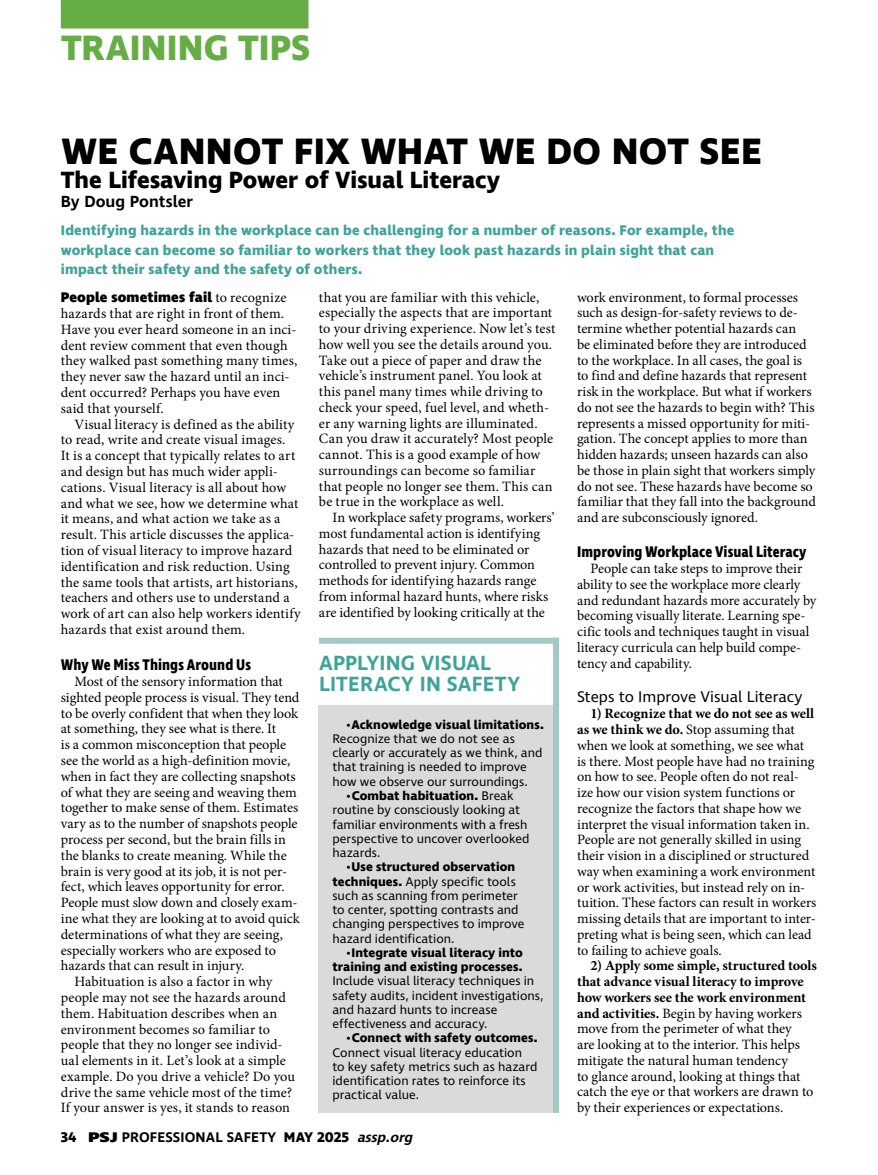
<style>
.page{position:relative;width:878px;height:1175px;background:#fff}
.page>*{position:absolute;margin:0;border:0;box-sizing:border-box;transform-origin:0 0}
.t1{font:700 37.5px "Ingra";letter-spacing:.005em;color:#000}
.t2{font:700 36px "Ingra";letter-spacing:.005em;color:#67ad45}
.t3{font:700 24px "Ingra";color:#000}
.t4{font:600 21px/21px "Ingra";letter-spacing:.01em;color:#3ea399}
.t5{font:600 16.5px "Ingra";letter-spacing:.005em;color:#000}
.t6{font:700 15.75px "Ingra Cd";letter-spacing:.005em;color:#000}
.t7{font:15.75px "Ingra";color:#000}
.t8{font:14.25px/15.8px "Minion Pro";color:#000}
.t9{font:700 14.25px/19.5px "Ingra";letter-spacing:.01em;color:#3ea399}
.t10{font:600 14.25px "Ingra";letter-spacing:.01em;color:#000}
.t11{font:800 14.25px "Ingra";letter-spacing:.01em;color:#000}
.t12{font:12.75px/14.2px "Ingra";color:#000}
.t13{font:700 12.75px/14.2px "Ingra";letter-spacing:.005em;color:#000;text-align:right}
.s1{font-family:"Minion Pro";font-weight:400}
.s2{font-weight:700}
.s3{font-weight:400}
.s4{font-weight:800}
.s5{font-style:italic}
</style>
<div class="page">
<div style="left:61px;top:0;width:247px;height:28px;background:#67ad45"></div>
<div style="left:319px;top:705px;width:240px;height:407px;background:#dbdadb"></div>
<div style="left:319px;top:637px;width:240px;height:6px;background:#a2c9c5"></div>
<div style="left:553px;top:637px;width:6px;height:475px;background:#a2c9c5"></div>
<h2 class="t2" style="left:61px;top:25px;width:251px">TRAINING TIPS</h2>
<h1 class="t1" style="left:61px;top:127px;width:702px">WE CANNOT FIX WHAT WE DO NOT SEE</h1>
<h3 class="t3" style="left:61px;top:165px;width:441px">The Lifesaving Power of Visual Literacy</h3>
<p class="t5" style="left:61px;top:191px;width:134px">By Doug Pontsler</p>
<p class="t9" style="left:61px;top:221px;width:675px">Identifying hazards in the workplace can be challenging for a number of reasons. For example, the workplace can become so familiar to workers that they look past hazards in plain sight that can impact their safety and the safety of others.</p>
<p class="t11" style="left:61px;top:288px;width:227px">People sometimes fail <span class="s1">to recognize</span></p>
<p class="t8" style="left:61px;top:306px;width:238px">hazards that are right in front of them.<br>Have you ever heard someone in an inci&shy;dent review comment that even though they walked past something many times, they never saw the hazard until an inci&shy;dent occurred? Perhaps you have even said that yourself.</p>
<p class="t8" style="left:61px;top:416px;width:241px;text-indent:13px">Visual literacy is defined as the ability to read, write and create visual images.<br>It is a concept that typically relates to art and design but has much wider appli&shy;cations. Visual literacy is all about how and what we see, how we determine what it means, and what action we take as a result. This article discusses the applica&shy;tion of visual literacy to improve hazard identification and risk reduction. Using the same tools that artists, art historians, teachers and others use to understand a work of art can also help workers identify hazards that exist around them.</p>
<p class="t6" style="left:61px;top:655px;width:192px">Why We Miss Things Around Us</p>
<p class="t8" style="left:74px;top:673px;width:210px">Most of the sensory information that</p>
<p class="t8" style="left:61px;top:689px;width:240px">sighted people process is visual. They tend</p>
<p class="t8" style="left:61px;top:705px;width:239px">to be overly confident that when they look</p>
<p class="t8" style="left:61px;top:721px;width:217px">at something, they see what is there. It</p>
<p class="t8" style="left:61px;top:737px;width:227px">is a common misconception that people</p>
<p class="t8" style="left:61px;top:752px;width:231px">see the world as a high-definition movie,</p>
<p class="t8" style="left:61px;top:768px;width:236px">when in fact they are collecting snapshots</p>
<p class="t8" style="left:61px;top:784px;width:237px">of what they are seeing and weaving them</p>
<p class="t8" style="left:61px;top:800px;width:239px">together to make sense of them. Estimates</p>
<p class="t8" style="left:61px;top:815px;width:238px">vary as to the number of snapshots people</p>
<p class="t8" style="left:61px;top:831px;width:227px">process per second, but the brain fills in</p>
<p class="t8" style="left:61px;top:847px;width:227px">the blanks to create meaning. While the</p>
<p class="t8" style="left:61px;top:863px;width:228px">brain is very good at its job, it is not per-</p>
<p class="t8" style="left:61px;top:879px;width:225px">fect, which leaves opportunity for error.</p>
<p class="t8" style="left:61px;top:894px;width:238px">People must slow down and closely exam-</p>
<p class="t8" style="left:61px;top:910px;width:240px">ine what they are looking at to avoid quick</p>
<p class="t8" style="left:61px;top:926px;width:224px">determinations of what they are seeing,</p>
<p class="t8" style="left:61px;top:942px;width:216px">especially workers who are exposed to</p>
<p class="t8" style="left:61px;top:958px;width:185px">hazards that can result in injury.</p>
<p class="t8" style="left:74px;top:973px;width:199px">Habituation is also a factor in why</p>
<p class="t8" style="left:61px;top:989px;width:226px">people may not see the hazards around</p>
<p class="t8" style="left:61px;top:1005px;width:218px">them. Habituation describes when an</p>
<p class="t8" style="left:61px;top:1021px;width:211px">environment becomes so familiar to</p>
<p class="t8" style="left:61px;top:1037px;width:223px">people that they no longer see individ-</p>
<p class="t8" style="left:61px;top:1052px;width:226px">ual elements in it. Let’s look at a simple</p>
<p class="t8" style="left:61px;top:1068px;width:236px">example. Do you drive a vehicle? Do you</p>
<p class="t8" style="left:61px;top:1084px;width:233px">drive the same vehicle most of the time?</p>
<p class="t8" style="left:61px;top:1100px;width:231px">If your answer is yes, it stands to reason</p>
<p class="t8" style="left:319px;top:289px;width:238px">that you are familiar with this vehicle, especially the aspects that are important to your driving experience. Now let’s test how well you see the details around you.<br>Take out a piece of paper and draw the vehicle’s instrument panel. You look at this panel many times while driving to check your speed, fuel level, and wheth&shy;er any warning lights are illuminated.<br>Can you draw it accurately? Most people cannot. This is a good example of how surroundings can become so familiar that people no longer see them. This can be true in the workplace as well.</p>
<p class="t8" style="left:319px;top:510px;width:237px;text-indent:13px">In workplace safety programs, workers’ most fundamental action is identifying hazards that need to be eliminated or controlled to prevent injury. Common methods for identifying hazards range from informal hazard hunts, where risks are identified by looking critically at the</p>
<h3 class="t4" style="left:319px;top:653px;width:203px">APPLYING VISUAL<br>LITERACY IN SAFETY</h3>
<p class="t12" style="left:332px;top:718px;width:213px;text-indent:14px">•<span class="s2">Acknowledge visual limitations.<br></span>Recognize that we do not see as clearly or accurately as we think, and that training is needed to improve how we observe our surroundings.</p>
<p class="t12" style="left:332px;top:789px;width:198px;text-indent:14px">•<span class="s2">Combat habituation.</span> Break routine by consciously looking at familiar environments with a fresh perspective to uncover overlooked hazards.</p>
<p class="t12" style="left:332px;top:860px;width:193px;text-indent:14px">•<span class="s2">Use structured observation techniques.</span> Apply specific tools such as scanning from perimeter to center, spotting contrasts and changing perspectives to improve hazard identification.</p>
<p class="t13" style="left:332px;top:946px;width:192px"><span class="s3">•</span>Integrate visual literacy into training and existing processes.</p>
<p class="t12" style="left:332px;top:974px;width:212px">Include visual literacy techniques in safety audits, incident investigations, and hazard hunts to increase effectiveness and accuracy.</p>
<p class="t12" style="left:332px;top:1031px;width:207px;text-indent:14px">•<span class="s2">Connect with safety outcomes.<br></span>Connect visual literacy education<br>to key safety metrics such as hazard identification rates to reinforce its practical value.</p>
<p class="t10" style="left:61px;top:1128px;width:357px"><span class="s2">34</span> <span class="s4">PSJ</span> PROFESSIONAL SAFETY <span class="s2">MAY 2025</span> <span class="s5">assp.org</span></p>
<p class="t8" style="left:577px;top:289px;width:240px">work environment, to formal processes such as design-for-safety reviews to de&shy;termine whether potential hazards can<br>be eliminated before they are introduced to the workplace. In all cases, the goal is to find and define hazards that represent risk in the workplace. But what if workers do not see the hazards to begin with? This represents a missed opportunity for miti&shy;gation. The concept applies to more than hidden hazards; unseen hazards can also be those in plain sight that workers simply do not see. These hazards have become so familiar that they fall into the background and are subconsciously ignored.</p>
<p class="t6" style="left:577px;top:542px;width:231px">Improving Workplace Visual Literacy</p>
<p class="t8" style="left:577px;top:560px;width:241px;text-indent:14px">People can take steps to improve their ability to see the workplace more clearly and redundant hazards more accurately by becoming visually literate. Learning spe&shy;cific tools and techniques taught in visual literacy curricula can help build compe&shy;tency and capability.</p>
<p class="t7" style="left:577px;top:687px;width:227px">Steps to Improve Visual Literacy</p>
<p class="t8" style="left:577px;top:706px;width:241px;text-indent:14px"><span class="s2">1) Recognize that we do not see as well as we think we do.</span> Stop assuming that when we look at something, we see what is there. Most people have had no training on how to see. People often do not real&shy;ize how our vision system functions or recognize the factors that shape how we interpret the visual information taken in.<br>People are not generally skilled in using their vision in a disciplined or structured way when examining a work environment or work activities, but instead rely on in&shy;tuition. These factors can result in workers missing details that are important to inter&shy;preting what is being seen, which can lead to failing to achieve goals.</p>
<p class="t8" style="left:577px;top:958px;width:241px;text-indent:13px"><span class="s2">2) Apply some simple, structured tools that advance visual literacy to improve how workers see the work environment and activities.</span> Begin by having workers move from the perimeter of what they<br>are looking at to the interior. This helps mitigate the natural human tendency<br>to glance around, looking at things that catch the eye or that workers are drawn to by their experiences or expectations.</p>
</div>
